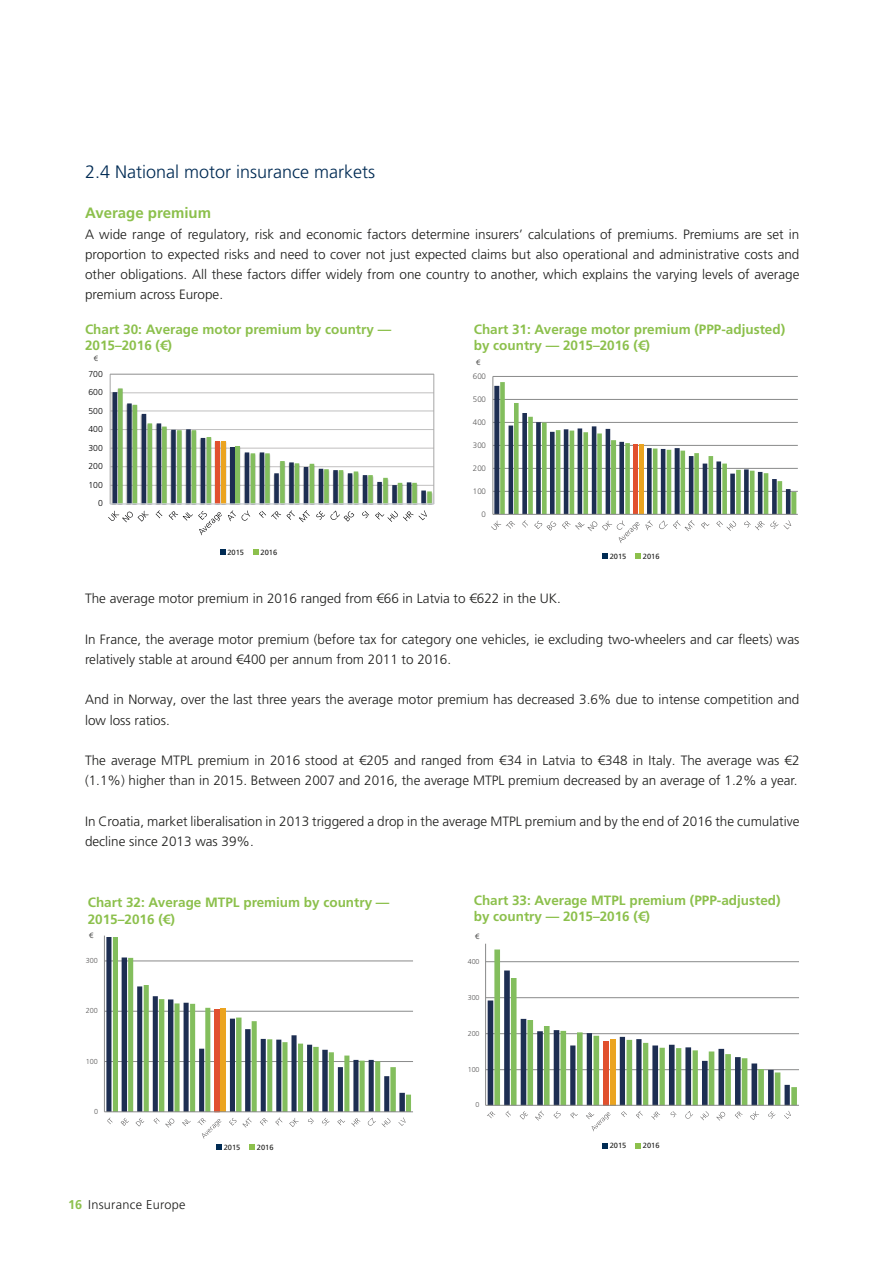
<style>
.page{position:relative;width:893px;height:1263px;background:#fff}
.page>*{position:absolute;margin:0;border:0;box-sizing:border-box;transform-origin:0 0}
.t1{font:300 18px "Frutiger LT Pro";color:#002b54}
.t2{font:700 15px "Frutiger LT Pro";color:#8cc04c}
.t3{font:300 13.5px/20.2px "Frutiger LT Pro";color:#1d1d1b}
.t4{font:700 13.5px/16.2px "Frutiger LT Pro";color:#8cc04c}
.t5{font:300 12.75px "Frutiger LT Pro";letter-spacing:.02em;color:#1d1d1b}
.t6{font:300 8.55px "Frutiger LT Pro";letter-spacing:-.005em;color:#020203}
.t7{font:300 7.95px "Frutiger LT Pro";letter-spacing:-.005em;color:#5b5a5a}
.t8{font:7.5px "Frutiger LT Pro";color:#1d1d1b}
.t9{font:300 7.5px "Frutiger LT Pro";color:#1d1d1b}
.t10{font:300 7.2px "Frutiger LT Pro";letter-spacing:-.005em;color:#5b5a5a}
.t11{font:300 7.05px "Frutiger LT Pro";letter-spacing:-.005em;color:#5b5a5a}
.s1{font-weight:700;color:#8cc04c}
</style>
<div class="page">
<svg style="left:220px;top:549px;width:5px;height:6px"></svg>
<svg style="left:253px;top:549px;width:5px;height:6px"></svg>
<hr style="left:110px;top:504px;width:324px;height:1px;background:#e0e5ec">
<svg style="left:108px;top:373px;width:325px;height:163px"></svg>
<svg style="left:602px;top:554px;width:5px;height:5px"></svg>
<svg style="left:635px;top:554px;width:6px;height:5px"></svg>
<hr style="left:493px;top:491px;width:305px;height:1px;background:#898a8a">
<hr style="left:493px;top:468px;width:305px;height:1px;background:#898a8a">
<hr style="left:493px;top:445px;width:305px;height:1px;background:#898a8a">
<hr style="left:493px;top:422px;width:305px;height:1px;background:#898a8a">
<hr style="left:493px;top:399px;width:305px;height:1px;background:#898a8a">
<hr style="left:493px;top:376px;width:305px;height:1px;background:#898a8a">
<svg style="left:494px;top:382px;width:302px;height:132px"></svg>
<hr style="left:493px;top:376px;width:1px;height:138px;background:#898a8a">
<hr style="left:493px;top:514px;width:305px;height:1px;background:#898a8a">
<svg style="left:491px;top:520px;width:24px;height:10px"></svg>
<svg style="left:522px;top:520px;width:187px;height:23px"></svg>
<svg style="left:716px;top:521px;width:21px;height:10px"></svg>
<svg style="left:744px;top:520px;width:48px;height:10px"></svg>
<svg style="left:249px;top:1144px;width:6px;height:6px"></svg>
<hr style="left:104px;top:1061px;width:309px;height:1px;background:#898a8a">
<hr style="left:104px;top:1011px;width:309px;height:1px;background:#898a8a">
<hr style="left:104px;top:961px;width:309px;height:1px;background:#898a8a">
<svg style="left:106px;top:938px;width:7px;height:173px"></svg>
<svg style="left:113px;top:938px;width:298px;height:173px"></svg>
<hr style="left:104px;top:935px;width:1px;height:177px;background:#898a8a">
<hr style="left:104px;top:1111px;width:309px;height:1px;background:#898a8a">
<svg style="left:107px;top:1117px;width:6px;height:7px"></svg>
<svg style="left:121px;top:1118px;width:8px;height:8px"></svg>
<svg style="left:136px;top:1118px;width:8px;height:8px"></svg>
<svg style="left:153px;top:1118px;width:22px;height:10px"></svg>
<svg style="left:182px;top:1119px;width:9px;height:7px"></svg>
<svg style="left:197px;top:1118px;width:25px;height:32px"></svg>
<svg style="left:229px;top:1117px;width:23px;height:10px"></svg>
<svg style="left:260px;top:1118px;width:8px;height:8px"></svg>
<svg style="left:275px;top:1117px;width:8px;height:8px"></svg>
<svg style="left:289px;top:1118px;width:10px;height:9px"></svg>
<svg style="left:308px;top:1118px;width:6px;height:6px"></svg>
<svg style="left:322px;top:1118px;width:8px;height:8px"></svg>
<svg style="left:337px;top:1119px;width:8px;height:6px"></svg>
<svg style="left:351px;top:1118px;width:9px;height:9px"></svg>
<svg style="left:367px;top:1117px;width:9px;height:9px"></svg>
<svg style="left:382px;top:1118px;width:9px;height:9px"></svg>
<svg style="left:398px;top:1117px;width:8px;height:9px"></svg>
<svg style="left:602px;top:1143px;width:5px;height:5px"></svg>
<svg style="left:635px;top:1143px;width:6px;height:5px"></svg>
<hr style="left:486px;top:1069px;width:313px;height:1px;background:#898a8a">
<hr style="left:486px;top:1033px;width:313px;height:1px;background:#898a8a">
<hr style="left:486px;top:997px;width:313px;height:1px;background:#898a8a">
<hr style="left:486px;top:961px;width:313px;height:1px;background:#898a8a">
<svg style="left:494px;top:949px;width:303px;height:156px"></svg>
<hr style="left:485px;top:944px;width:1px;height:161px;background:#898a8a">
<hr style="left:486px;top:1105px;width:313px;height:1px;background:#898a8a">
<svg style="left:487px;top:970px;width:305px;height:162px"></svg>
<h1 class="t1" style="left:85px;top:161px;width:292px">2.4 National motor insurance markets</h1>
<p class="t2" style="left:85px;top:204px;width:127px">Average premium</p>
<p class="t3" style="left:85px;top:224px;width:716px;text-align:justify">A wide range of regulatory, risk and economic factors determine insurers’ calculations of premiums. Premiums are set in proportion to expected risks and need to cover not just expected claims but also operational and administrative costs and other obligations. All these factors differ widely from one country to another, which explains the varying levels of average premium across Europe.</p>
<p class="t4" style="left:85px;top:321px;width:308px">Chart 30: Average motor premium by country —<br>2015–2016 (€)</p>
<p class="t9" style="left:94px;top:354px;width:6px">€</p>
<p class="t6" style="left:89px;top:369px;width:16px">700</p>
<p class="t6" style="left:89px;top:387px;width:16px">600</p>
<p class="t6" style="left:89px;top:406px;width:16px">500</p>
<p class="t6" style="left:89px;top:424px;width:16px">400</p>
<p class="t6" style="left:89px;top:443px;width:16px">300</p>
<p class="t6" style="left:89px;top:461px;width:16px">200</p>
<p class="t6" style="left:89px;top:480px;width:16px">100</p>
<p class="t6" style="left:98px;top:498px;width:6px">0</p>
<p class="t8" style="left:227px;top:548px;width:18px">2015</p>
<p class="t8" style="left:261px;top:548px;width:18px">2016</p>
<p class="t4" style="left:474px;top:321px;width:313px">Chart 31: Average motor premium (PPP-adjusted) by country — 2015–2016 (€)</p>
<p class="t9" style="left:476px;top:358px;width:6px">€</p>
<p class="t7" style="left:473px;top:371px;width:15px">600</p>
<p class="t7" style="left:473px;top:394px;width:15px">500</p>
<p class="t7" style="left:473px;top:417px;width:15px">400</p>
<p class="t7" style="left:473px;top:440px;width:15px">300</p>
<p class="t7" style="left:473px;top:463px;width:15px">200</p>
<p class="t7" style="left:473px;top:486px;width:15px">100</p>
<p class="t7" style="left:481px;top:509px;width:6px">0</p>
<p class="t8" style="left:610px;top:552px;width:18px">2015</p>
<p class="t8" style="left:643px;top:552px;width:18px">2016</p>
<p class="t3" style="left:85px;top:588px;width:477px">The average motor premium in 2016 ranged from €66 in Latvia to €622 in the UK.</p>
<p class="t3" style="left:85px;top:629px;width:716px">In France, the average motor premium (before tax for category one vehicles, ie excluding two-wheelers and car fleets) was relatively stable at around €400 per annum from 2011 to 2016.</p>
<p class="t3" style="left:85px;top:690px;width:716px">And in Norway, over the last three years the average motor premium has decreased 3.6% due to intense competition and low loss ratios.</p>
<p class="t3" style="left:85px;top:750px;width:716px">The average MTPL premium in 2016 stood at €205 and ranged from €34 in Latvia to €348 in Italy. The average was €2 (1.1%) higher than in 2015. Between 2007 and 2016, the average MTPL premium decreased by an average of 1.2% a year.</p>
<p class="t3" style="left:85px;top:811px;width:716px">In Croatia, market liberalisation in 2013 triggered a drop in the average MTPL premium and by the end of 2016 the cumulative decline since 2013 was 39%.</p>
<p class="t4" style="left:88px;top:895px;width:303px">Chart 32: Average MTPL premium by country —<br>2015–2016 (€)</p>
<p class="t9" style="left:89px;top:930px;width:6px">€</p>
<p class="t10" style="left:86px;top:956px;width:13px">300</p>
<p class="t10" style="left:86px;top:1006px;width:13px">200</p>
<p class="t10" style="left:86px;top:1057px;width:13px">100</p>
<p class="t10" style="left:94px;top:1107px;width:6px">0</p>
<p class="t5" style="left:68px;top:1197px;width:119px"><span class="s1">16</span> Insurance Europe</p>
<p class="t8" style="left:224px;top:1143px;width:18px">2015</p>
<p class="t8" style="left:257px;top:1143px;width:18px">2016</p>
<p class="t4" style="left:474px;top:892px;width:308px">Chart 33: Average MTPL premium (PPP-adjusted) by country — 2015–2016 (€)</p>
<p class="t9" style="left:475px;top:932px;width:6px">€</p>
<p class="t11" style="left:468px;top:957px;width:13px">400</p>
<p class="t11" style="left:468px;top:993px;width:13px">300</p>
<p class="t11" style="left:468px;top:1029px;width:13px">200</p>
<p class="t11" style="left:468px;top:1065px;width:13px">100</p>
<p class="t11" style="left:475px;top:1101px;width:5px">0</p>
<p class="t8" style="left:610px;top:1141px;width:18px">2015</p>
<p class="t8" style="left:643px;top:1141px;width:18px">2016</p>
</div>
